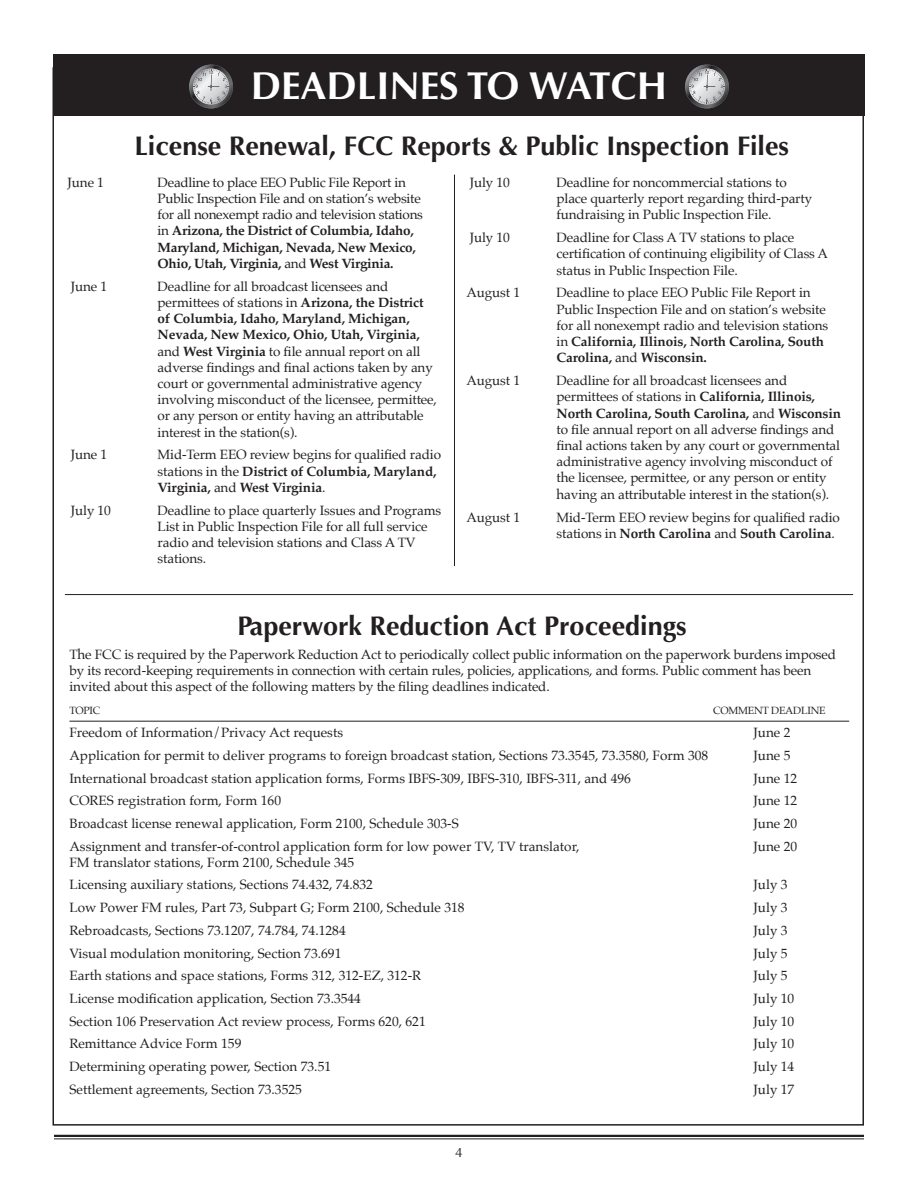
<style>
.page{position:relative;width:918px;height:1188px;background:#fff}
.page>*{position:absolute;margin:0;border:0;box-sizing:border-box;transform-origin:0 0}
.t1{font:700 39px "Optima";color:#fff}
.t2{font:700 27px "Optima";color:#231f20}
.t3{font:13.5px/16.2px "Palatino";letter-spacing:-.01em;color:#231f20}
.t4{font:13.5px "Optima";color:#231f20}
.t5{font:10.5px "Palatino";letter-spacing:-.02em;color:#231f20}
.s1{font-weight:700}
</style>
<div class="page">
<div style="left:53px;top:54px;width:812px;height:61px;background:#231f20"></div>
<hr style="left:54px;top:1135px;width:810px;height:2px;background:#231f20">
<hr style="left:54px;top:1138px;width:810px;height:1px;background:#231f20">
<svg style="left:189px;top:64px;width:44px;height:45px"></svg>
<svg style="left:189px;top:65px;width:44px;height:43px"></svg>
<svg style="left:685px;top:64px;width:44px;height:45px"></svg>
<svg style="left:685px;top:65px;width:44px;height:43px"></svg>
<hr style="left:454px;top:175px;width:1px;height:391px;background:#231f20">
<hr style="left:65px;top:594px;width:788px;height:1px;background:#231f20">
<hr style="left:69px;top:721px;width:780px;height:1px;background:#231f20">
<h1 class="t1" style="left:251px;top:63px;width:418px">DEADLINES TO WATCH</h1>
<h2 class="t2" style="left:134px;top:130px;width:656px">License Renewal, FCC Reports &amp; Public Inspection Files</h2>
<p class="t3" style="left:68px;top:174px;width:38px">June 1</p>
<p class="t3" style="left:158px;top:174px;width:267px">Deadline to place EEO Public File Report in Public Inspection File and on station’s website for all nonexempt radio and television stations in <span class="s1">Arizona, the District of Columbia, Idaho, Maryland, Michigan, Nevada, New Mexico, Ohio, Utah, Virginia,</span> and <span class="s1">West Virginia.</span></p>
<p class="t3" style="left:71px;top:278px;width:38px">June 1</p>
<p class="t3" style="left:158px;top:278px;width:281px">Deadline for all broadcast licensees and permittees of stations in <span class="s1">Arizona, the District of Columbia, Idaho, Maryland, Michigan, Nevada, New Mexico, Ohio, Utah, Virginia, </span>and <span class="s1">West Virginia</span> to file annual report on all adverse findings and final actions taken by any court or governmental administrative agency involving misconduct of the licensee, permittee, or any person or entity having an attributable interest in the station(s).</p>
<p class="t3" style="left:71px;top:447px;width:38px">June 1</p>
<p class="t3" style="left:158px;top:447px;width:285px">Mid-Term EEO review begins for qualified radio stations in the <span class="s1">District of Columbia, Maryland,<br>Virginia,</span> and <span class="s1">West Virginia</span>.</p>
<p class="t3" style="left:71px;top:502px;width:42px">July 10</p>
<p class="t3" style="left:158px;top:502px;width:285px">Deadline to place quarterly Issues and Programs List in Public Inspection File for all full service radio and television stations and Class A TV stations.</p>
<p class="t3" style="left:470px;top:174px;width:42px">July 10</p>
<p class="t3" style="left:557px;top:174px;width:257px">Deadline for noncommercial stations to place quarterly report regarding third-party fundraising in Public Inspection File.</p>
<p class="t3" style="left:470px;top:229px;width:42px">July 10</p>
<p class="t3" style="left:557px;top:229px;width:273px">Deadline for Class A TV stations to place certification of continuing eligibility of Class A status in Public Inspection File.</p>
<p class="t3" style="left:467px;top:285px;width:55px">August 1</p>
<p class="t3" style="left:557px;top:285px;width:273px">Deadline to place EEO Public File Report in Public Inspection File and on station’s website for all nonexempt radio and television stations in <span class="s1">California, Illinois, North Carolina, South Carolina,</span> and <span class="s1">Wisconsin.</span></p>
<p class="t3" style="left:467px;top:372px;width:55px">August 1</p>
<p class="t3" style="left:557px;top:372px;width:286px">Deadline for all broadcast licensees and permittees of stations in <span class="s1">California, Illinois, North Carolina, South Carolina,</span> and <span class="s1">Wisconsin </span>to file annual report on all adverse findings and final actions taken by any court or governmental administrative agency involving misconduct of the licensee, permittee, or any person or entity having an attributable interest in the station(s).</p>
<p class="t3" style="left:467px;top:509px;width:55px">August 1</p>
<p class="t3" style="left:557px;top:509px;width:285px">Mid-Term EEO review begins for qualified radio stations in <span class="s1">North Carolina</span> and <span class="s1">South Carolina</span>.</p>
<h2 class="t2" style="left:237px;top:610px;width:451px">Paperwork Reduction Act Proceedings</h2>
<p class="t3" style="left:69px;top:646px;width:768px">The FCC is required by the Paperwork Reduction Act to periodically collect public information on the paperwork burdens imposed by its record-keeping requirements in connection with certain rules, policies, applications, and forms. Public comment has been invited about this aspect of the following matters by the filing deadlines indicated.</p>
<p class="t5" style="left:69px;top:702px;width:32px">TOPIC</p>
<p class="t5" style="left:713px;top:702px;width:114px">COMMENT DEADLINE</p>
<p class="t3" style="left:69px;top:724px;width:275px">Freedom of Information/Privacy Act requests</p>
<p class="t3" style="left:753px;top:724px;width:39px">June 2</p>
<p class="t3" style="left:69px;top:747px;width:640px">Application for permit to deliver programs to foreign broadcast station, Sections 73.3545, 73.3580, Form 308</p>
<p class="t3" style="left:753px;top:747px;width:39px">June 5</p>
<p class="t3" style="left:69px;top:770px;width:563px">International broadcast station application forms, Forms IBFS-309, IBFS-310, IBFS-311, and 496</p>
<p class="t3" style="left:753px;top:770px;width:45px">June 12</p>
<p class="t3" style="left:69px;top:792px;width:213px">CORES registration form, Form 160</p>
<p class="t3" style="left:753px;top:792px;width:45px">June 12</p>
<p class="t3" style="left:69px;top:815px;width:391px">Broadcast license renewal application, Form 2100, Schedule 303-S</p>
<p class="t3" style="left:753px;top:815px;width:45px">June 20</p>
<p class="t3" style="left:69px;top:838px;width:511px">Assignment and transfer-of-control application form for low power TV, TV translator,</p>
<p class="t3" style="left:753px;top:838px;width:45px">June 20</p>
<p class="t3" style="left:69px;top:851px;width:305px;line-height:22.6px">FM translator stations, Form 2100, Schedule 345<br>Licensing auxiliary stations, Sections 74.432, 74.832</p>
<p class="t3" style="left:753px;top:877px;width:36px">July 3</p>
<p class="t3" style="left:69px;top:899px;width:397px">Low Power FM rules, Part 73, Subpart G; Form 2100, Schedule 318</p>
<p class="t3" style="left:753px;top:899px;width:36px">July 3</p>
<p class="t3" style="left:69px;top:922px;width:278px">Rebroadcasts, Sections 73.1207, 74.784, 74.1284</p>
<p class="t3" style="left:753px;top:922px;width:36px">July 3</p>
<p class="t3" style="left:69px;top:945px;width:273px">Visual modulation monitoring, Section 73.691</p>
<p class="t3" style="left:753px;top:945px;width:36px">July 5</p>
<p class="t3" style="left:69px;top:967px;width:353px">Earth stations and space stations, Forms 312, 312-EZ, 312-R</p>
<p class="t3" style="left:753px;top:967px;width:36px">July 5</p>
<p class="t3" style="left:69px;top:990px;width:293px">License modification application, Section 73.3544</p>
<p class="t3" style="left:753px;top:990px;width:42px">July 10</p>
<p class="t3" style="left:69px;top:1013px;width:358px">Section 106 Preservation Act review process, Forms 620, 621</p>
<p class="t3" style="left:753px;top:1013px;width:42px">July 10</p>
<p class="t3" style="left:69px;top:1035px;width:173px">Remittance Advice Form 159</p>
<p class="t3" style="left:753px;top:1035px;width:42px">July 10</p>
<p class="t3" style="left:69px;top:1058px;width:263px">Determining operating power, Section 73.51</p>
<p class="t3" style="left:753px;top:1058px;width:42px">July 14</p>
<p class="t3" style="left:69px;top:1081px;width:234px">Settlement agreements, Section 73.3525</p>
<p class="t3" style="left:753px;top:1081px;width:42px">July 17</p>
<p class="t4" style="left:455px;top:1144px;width:9px">4</p>
</div>
